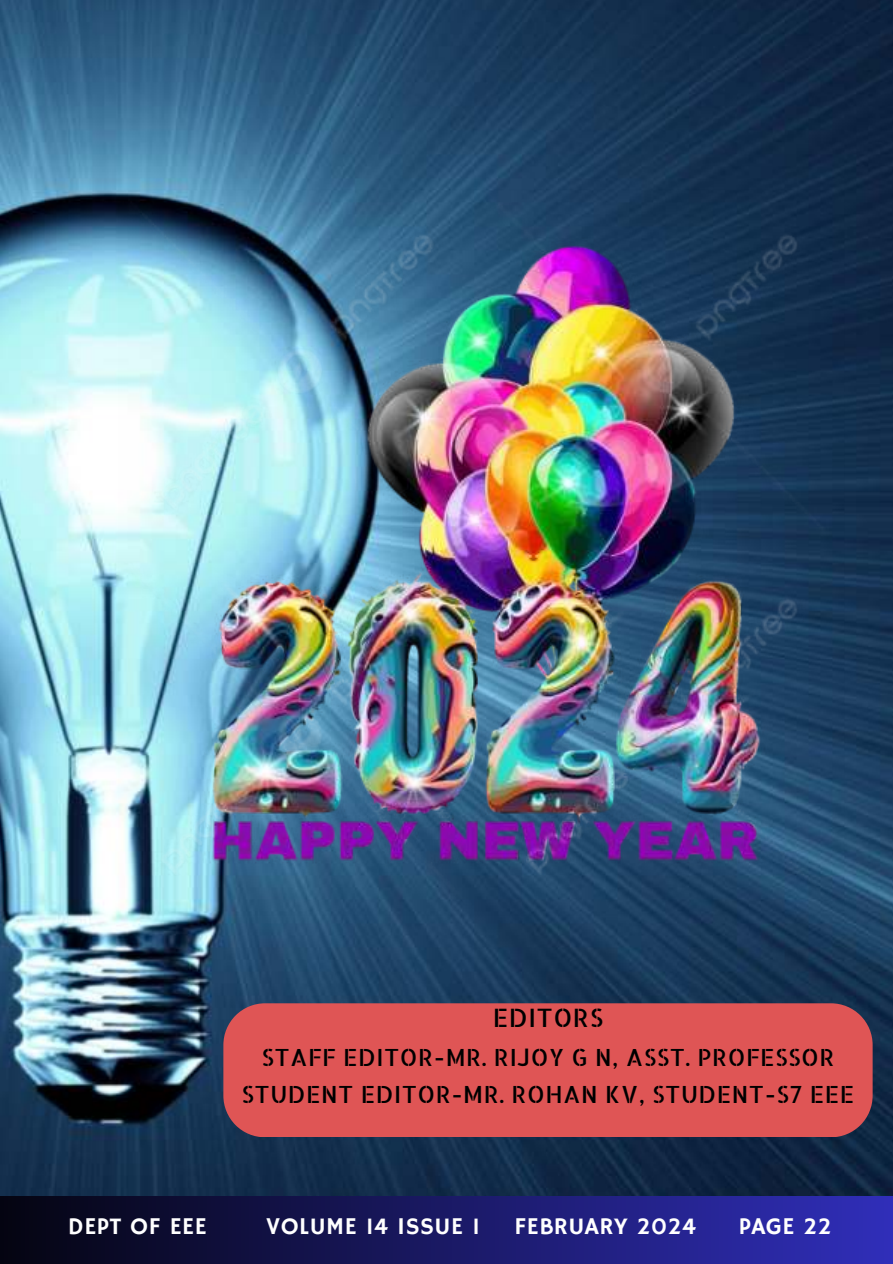
<style>
.page{position:relative;width:893px;height:1264px;background:#fff}
.page>*{position:absolute;margin:0;border:0;box-sizing:border-box;transform-origin:0 0}
.t1{font:25.35px "Allerta Stencil";letter-spacing:.02em;color:#000}
.t2{font:24px "Hammersmith One";letter-spacing:.02em;color:#fff}
.t3{font:23.7px/37.2px "Allerta Stencil";letter-spacing:.02em;color:#000;text-align:center}
</style>
<div class="page">
<img style="left:0;top:0;width:892px;height:1196px">
<div style="left:0;top:1196px;width:892px;height:67px;background:linear-gradient(to right,#040411,#302eb9)"></div>
<div style="left:223px;top:1003px;width:649px;height:134px;background:#df5555"></div>
<img style="left:119px;top:189px;width:725px;height:726px">
<p class="t1" style="left:492px;top:1001px;width:112px">EDITORS</p>
<p class="t3" style="left:241px;top:1037px;width:614px">STAFF EDITOR-MR. RIJOY G N, ASST. PROFESSOR<br>STUDENT EDITOR-MR. ROHAN KV, STUDENT-S7 EEE</p>
<p class="t2" style="left:68px;top:1212px;width:140px">DEPT OF EEE</p>
<p class="t2" style="left:266px;top:1212px;width:215px">VOLUME 14 ISSUE 1</p>
<p class="t2" style="left:514px;top:1212px;width:183px">FEBRUARY 2024</p>
<p class="t2" style="left:738px;top:1212px;width:94px">PAGE 22</p>
</div>
